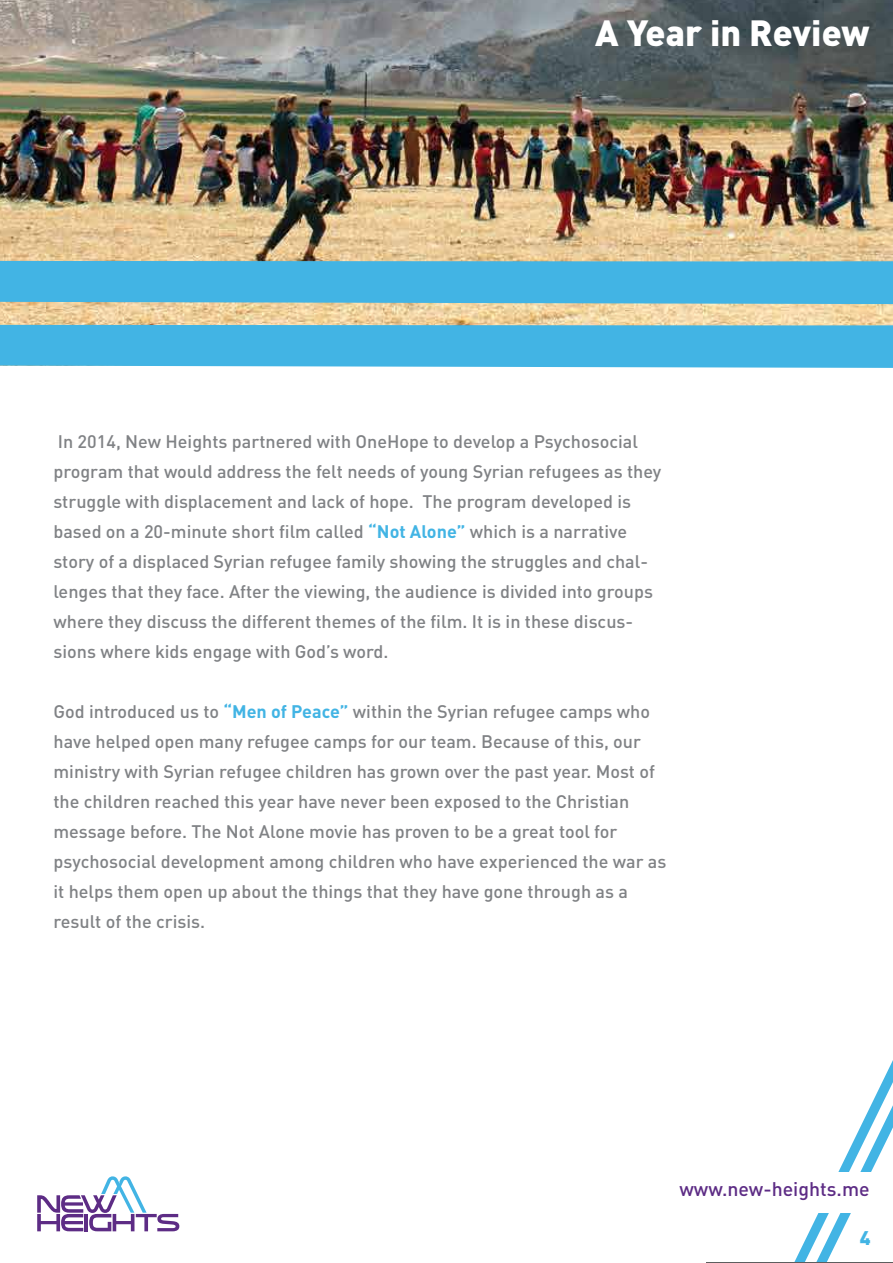
<style>
.page{position:relative;width:893px;height:1263px;background:#fff}
.page>*{position:absolute;margin:0;border:0;box-sizing:border-box;transform-origin:0 0}
.t1{font:900 36px "DIN";color:#fff}
.t2{font:500 19.5px "DIN";color:#5d2c85}
.t3{font:900 19.5px "DIN";color:#42b4e4}
.t4{font:500 18px/30px "DIN";color:#808285}
.s1{font-weight:700;color:#42b4e4}
</style>
<div class="page">
<svg style="left:794px;top:1060px;width:99px;height:202px"></svg>
<div style="left:525px;top:1172px;width:368px;height:40px;background:#fff"></div>
<svg style="left:37px;top:1176px;width:142px;height:55px"></svg>
<hr style="left:706px;top:1262px;width:187px;height:1px;background:#5d5e5e">
<img style="left:0;top:0;width:893px;height:325px">
<div style="left:0;top:261px;width:893px;height:43px;background:#42b4e4"></div>
<div style="left:0;top:325px;width:893px;height:43px;background:#42b4e4"></div>
<h1 class="t1" style="left:595px;top:9px;width:276px">A Year in Review</h1>
<p class="t4" style="left:53px;top:426px;width:609px">In 2014, New Heights partnered with OneHope to develop a Psychosocial program that would address the felt needs of young Syrian refugees as they struggle with displacement and lack of hope. The program developed is based on a 20-minute short film called <span class="s1">“Not Alone”</span> which is a narrative story of a displaced Syrian refugee family showing the struggles and chal&shy;lenges that they face. After the viewing, the audience is divided into groups where they discuss the different themes of the film. It is in these discus&shy;sions where kids engage with God’s word.</p>
<p class="t4" style="left:53px;top:696px;width:614px">God introduced us to <span class="s1">“Men of Peace”</span> within the Syrian refugee camps who have helped open many refugee camps for our team. Because of this, our ministry with Syrian refugee children has grown over the past year. Most of the children reached this year have never been exposed to the Christian message before. The Not Alone movie has proven to be a great tool for psychosocial development among children who have experienced the war as it helps them open up about the things that they have gone through as a result of the crisis.</p>
<p class="t2" style="left:679px;top:1177px;width:192px">www.new-heights.me</p>
<p class="t3" style="left:860px;top:1225px;width:12px">4</p>
</div>
